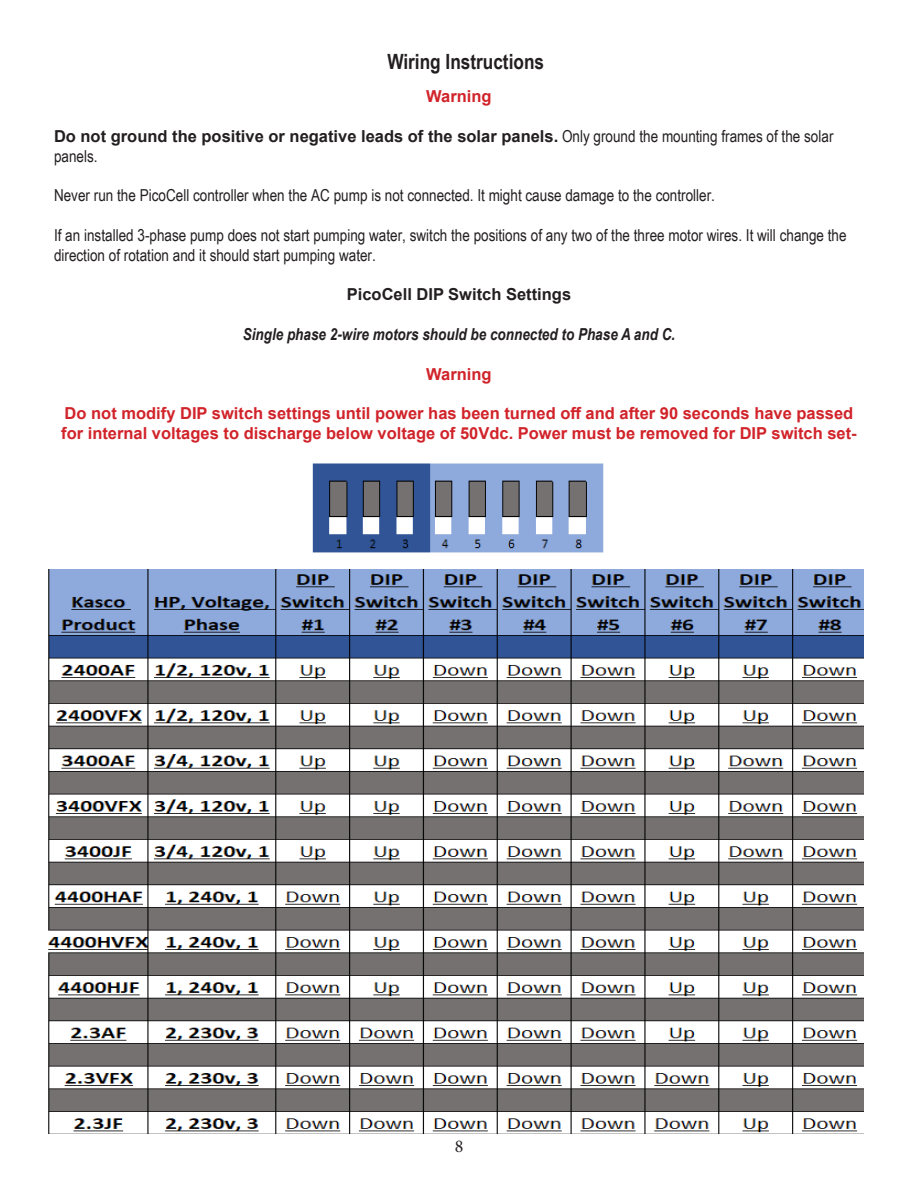
<style>
.page{position:relative;width:918px;height:1188px;background:#fff}
.page>*{position:absolute;margin:0;border:0;box-sizing:border-box;transform-origin:0 0}
.Section_Title{font:700 21px "Arial Narrow";color:#231f20}
.t1{font:18px "Minion Pro";color:#231f20}
.t2{font:16.5px/19.8px "Arial Narrow";color:#231f20}
.t3{font:700 16.5px/19.8px "Arial";color:#d1232a}
.t4{font:700 16.5px/19.8px "Arial";color:#231f20}
.t5{font:italic 700 16.5px "Arial Narrow";color:#231f20}
.s1{font-family:"Arial Narrow";font-weight:400}
</style>
<div class="page">
<img style="left:312px;top:463px;width:292px;height:90px">
<img style="left:49px;top:569px;width:815px;height:565px">
<p class="Section_Title" style="left:387px;top:46px;width:158px">Wiring Instructions</p>
<p class="t3" style="left:426px;top:87px;width:67px">Warning</p>
<p class="t4" style="left:54px;top:126px;width:781px">Do not ground the positive or negative leads of the solar panels. <span class="s1">Only ground the mounting frames of the solar panels.</span></p>
<p class="t2" style="left:54px;top:185px;width:663px">Never run the PicoCell controller when the AC pump is not connected. It might cause damage to the controller.</p>
<p class="t2" style="left:54px;top:225px;width:794px">If an installed 3-phase pump does not start pumping water, switch the positions of any two of the three motor wires. It will change the direction of rotation and it should start pumping water.</p>
<p class="t4" style="left:347px;top:285px;width:226px">PicoCell DIP Switch Settings</p>
<p class="t5" style="left:243px;top:322px;width:434px">Single phase 2-wire motors should be connected to Phase A and C.</p>
<p class="t3" style="left:426px;top:364px;width:67px">Warning</p>
<p class="t3" style="left:61px;top:404px;width:797px">Do not modify DIP switch settings until power has been turned off and after 90 seconds have passed for internal voltages to discharge below voltage of 50Vdc. Power must be removed for DIP switch set-</p>
<p class="t1" style="left:455px;top:1135px;width:10px">8</p>
</div>
